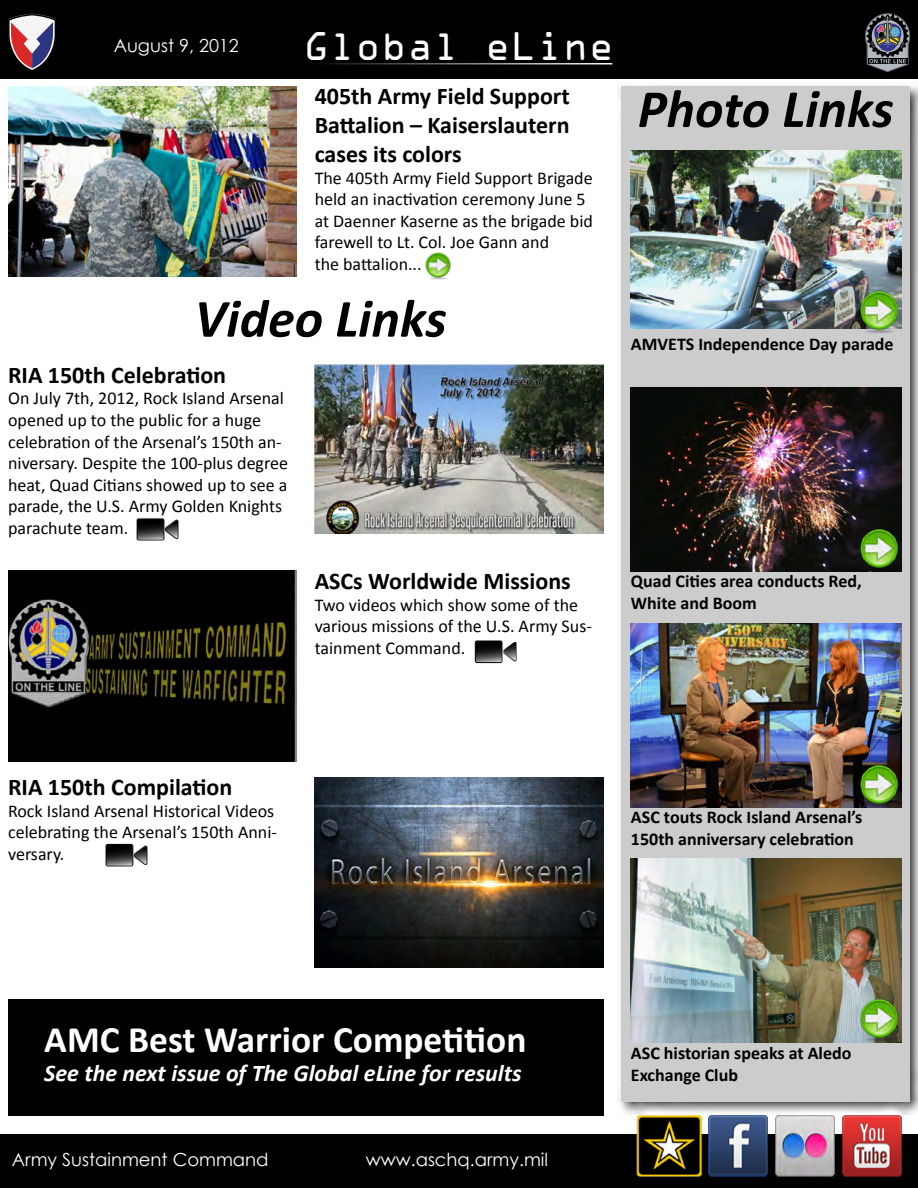
<style>
.page{position:relative;width:918px;height:1188px;background:#fff}
.page>*{position:absolute;margin:0;border:0;box-sizing:border-box;transform-origin:0 0}
.t1{font:italic 700 54px "Calibri";color:#000}
.t2{font:700 37.5px "Calibri";color:#fff}
.t3{font:36px "OCRA Std";color:#fff}
.t4{font:700 24px/28.8px "Calibri";color:#000;text-align:justify}
.t5{font:italic 700 24px "Calibri";color:#fff}
.t6{font:18px/21.6px "Calibri";color:#000}
.t7{font:700 18px/21.6px "Calibri";color:#000}
.t8{font:18px "Century Gothic";color:#fff}
</style>
<div class="page">
<div style="left:0;top:0;width:918px;height:79px;background:#000"></div>
<div style="left:618px;top:82px;width:300px;height:1033px;background:#000;opacity:.75"></div>
<div style="left:621px;top:86px;width:289px;height:1016px;background:#ccc"></div>
<hr style="left:306px;top:63px;width:306px;height:1px;background:#fff">
<svg style="left:865px;top:13px;width:45px;height:59px"></svg>
<div style="left:1px;top:1134px;width:917px;height:54px;background:#000"></div>
<img style="left:773px;top:1113px;width:64px;height:64px">
<img style="left:840px;top:1113px;width:64px;height:64px">
<svg style="left:8px;top:14px;width:48px;height:56px"></svg>
<img style="left:8px;top:86px;width:289px;height:191px">
<img style="left:425px;top:252px;width:26px;height:27px">
<img style="left:631px;top:624px;width:270px;height:183px">
<img style="left:857px;top:761px;width:45px;height:46px">
<img style="left:631px;top:150px;width:270px;height:179px">
<img style="left:857px;top:288px;width:45px;height:46px">
<img style="left:631px;top:388px;width:270px;height:183px">
<img style="left:857px;top:525px;width:44px;height:46px">
<img style="left:631px;top:858px;width:270px;height:184px">
<img style="left:857px;top:996px;width:44px;height:46px">
<img style="left:315px;top:365px;width:288px;height:168px">
<svg style="left:137px;top:518px;width:41px;height:22px"></svg>
<img style="left:315px;top:777px;width:288px;height:191px">
<svg style="left:106px;top:844px;width:41px;height:22px"></svg>
<img style="left:8px;top:571px;width:289px;height:190px">
<svg style="left:475px;top:641px;width:42px;height:22px"></svg>
<img style="left:637px;top:1115px;width:65px;height:61px">
<img style="left:706px;top:1113px;width:64px;height:64px">
<div style="left:8px;top:999px;width:595px;height:116px;background:#000"></div>
<p class="t8" style="left:114px;top:33px;width:127px">August 9, 2012</p>
<h3 class="t3" style="left:303px;top:30px;width:313px">Global eLine</h3>
<h3 class="t4" style="left:315px;top:82px;width:257px">405th Army Field Support Battalion – Kaiserslautern cases its colors</h3>
<p class="t6" style="left:315px;top:167px;width:280px">The 405th Army Field Support Brigade held an inactivation ceremony June 5 at Daenner Kaserne as the brigade bid farewell to Lt. Col. Joe Gann and<br>the battalion...</p>
<h1 class="t1" style="left:194px;top:284px;width:254px">Video Links</h1>
<h3 class="t4" style="left:8px;top:360px;width:220px">RIA 150th Celebration</h3>
<p class="t6" style="left:8px;top:388px;width:281px">On July 7th, 2012, Rock Island Arsenal opened up to the public for a huge celebration of the Arsenal’s 150th an&shy;niversary. Despite the 100-plus degree heat, Quad Citians showed up to see a parade, the U.S. Army Golden Knights parachute team.</p>
<h3 class="t4" style="left:315px;top:567px;width:258px">ASCs Worldwide Missions</h3>
<p class="t6" style="left:315px;top:594px;width:279px">Two videos which show some of the various missions of the U.S. Army Sus&shy;tainment Command.</p>
<h1 class="t1" style="left:638px;top:75px;width:257px">Photo Links</h1>
<p class="t7" style="left:631px;top:333px;width:264px">AMVETS Independence Day parade</p>
<p class="t7" style="left:631px;top:571px;width:232px">Quad Cities area conducts Red,<br>White and Boom</p>
<h3 class="t4" style="left:8px;top:773px;width:226px">RIA 150th Compilation</h3>
<p class="t6" style="left:8px;top:800px;width:270px">Rock Island Arsenal Historical Videos celebrating the Arsenal’s 150th Anni&shy;versary.</p>
<p class="t7" style="left:631px;top:806px;width:233px">ASC touts Rock Island Arsenal’s<br>150th anniversary celebration</p>
<h2 class="t2" style="left:44px;top:1016px;width:484px">AMC Best Warrior Competition</h2>
<h3 class="t5" style="left:44px;top:1058px;width:479px">See the next issue of The Global eLine for results</h3>
<p class="t8" style="left:12px;top:1147px;width:258px">Army Sustainment Command</p>
<p class="t8" style="left:366px;top:1147px;width:184px">www.aschq.army.mil</p>
<p class="t7" style="left:631px;top:1042px;width:222px">ASC historian speaks at Aledo<br>Exchange Club</p>
</div>
